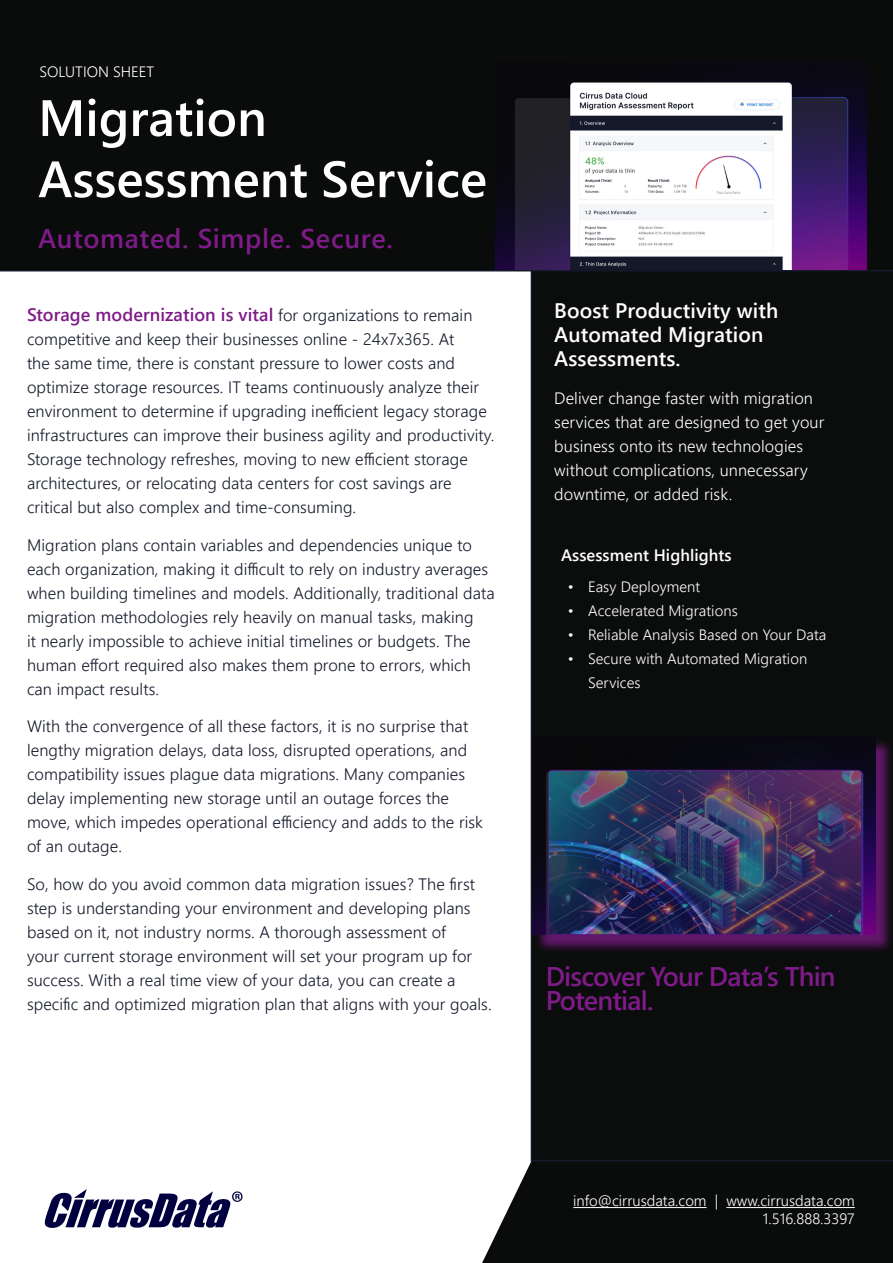
<style>
.page{position:relative;width:893px;height:1263px;background:#fff}
.page>*{position:absolute;margin:0;border:0;box-sizing:border-box;transform-origin:0 0}
.t1{font:600 51px/61.2px "Segoe UI";color:#fff}
.paragraph_light_text{font:600 27px/24px "Segoe UI";letter-spacing:-.03em;color:#7e1b89}
.paragraph_light_text-2{font:600 27px "Segoe UI";letter-spacing:.025em;color:#7e1b89}
.paragraph_light_text-3{font:600 21px/24px "Segoe UI";letter-spacing:.005em;color:#fff}
.paragraph_light_text-4{font:600 18px "Segoe UI";letter-spacing:.005em;color:#7e1b89}
.paragraph_light_text-5{font:300 16.5px/24px "Segoe UI";letter-spacing:.005em;color:#15192a}
.paragraph_light_text-6{font:300 16.5px/24px "Segoe UI";letter-spacing:.005em;color:#fff}
.paragraph_light_text-7{font:600 16.5px "Segoe UI";letter-spacing:.005em;color:#fff}
.t2{font:300 15px/24px "Segoe UI";letter-spacing:.005em;color:#fff}
.s1{font-weight:300;font-size:16.5px;color:#15192a}
</style>
<div class="page">
<div style="left:0;top:0;width:893px;height:271px;background:#0a0b0b"></div>
<img style="left:44px;top:1189px;width:199px;height:39px">
<svg style="left:482px;top:1160px;width:411px;height:103px;background:#191a1a"></svg>
<hr style="left:573px;top:1207px;width:133px;height:1px;background:#fff">
<hr style="left:726px;top:1207px;width:129px;height:1px;background:#fff">
<div style="left:531px;top:270px;width:362px;height:891px;background:#0b0c0c"></div>
<img style="left:495px;top:61px;width:371px;height:209px">
<div style="left:534px;top:738px;width:359px;height:215px;background:#7e1b89;opacity:.75"></div>
<img style="left:532px;top:736px;width:343px;height:199px">
<p class="t2" style="left:39px;top:59px;width:116px">SOLUTION SHEET</p>
<p class="t1" style="left:38px;top:83px;width:450px">Migration<br>Assessment Service</p>
<p class="paragraph_light_text-2" style="left:38px;top:213px;width:356px">Automated. Simple. Secure.</p>
<p class="paragraph_light_text-4" style="left:27px;top:298px;width:447px">Storage modernization is vital <span class="s1">for organizations to remain</span></p>
<p class="paragraph_light_text-5" style="left:27px;top:327px;width:469px">competitive and keep their businesses online - 24x7x365. At<br>the same time, there is constant pressure to lower costs and optimize storage resources. IT teams continuously analyze their environment to determine if upgrading inefficient legacy storage infrastructures can improve their business agility and productivity.<br>Storage technology refreshes, moving to new efficient storage architectures, or relocating data centers for cost savings are critical but also complex and time-consuming.</p>
<p class="paragraph_light_text-5" style="left:27px;top:532px;width:469px">Migration plans contain variables and dependencies unique to each organization, making it difficult to rely on industry averages when building timelines and models. Additionally, traditional data migration methodologies rely heavily on manual tasks, making<br>it nearly impossible to achieve initial timelines or budgets. The human effort required also makes them prone to errors, which can impact results.</p>
<p class="paragraph_light_text-5" style="left:27px;top:714px;width:458px">With the convergence of all these factors, it is no surprise that lengthy migration delays, data loss, disrupted operations, and compatibility issues plague data migrations. Many companies delay implementing new storage until an outage forces the move, which impedes operational efficiency and adds to the risk of an outage.</p>
<p class="paragraph_light_text-5" style="left:27px;top:871px;width:466px">So, how do you avoid common data migration issues? The first step is understanding your environment and developing plans based on it, not industry norms. A thorough assessment of<br>your current storage environment will set your program up for success. With a real time view of your data, you can create a specific and optimized migration plan that aligns with your goals.</p>
<p class="paragraph_light_text-3" style="left:554px;top:297px;width:226px">Boost Productivity with<br>Automated Migration<br>Assessments.</p>
<p class="paragraph_light_text-6" style="left:554px;top:385px;width:272px">Deliver change faster with migration services that are designed to get your business onto its new technologies without complications, unnecessary downtime, or added risk.</p>
<p class="paragraph_light_text-7" style="left:561px;top:540px;width:172px">Assessment Highlights</p>
<p class="t2" style="left:568px;top:574px;width:134px">• Easy Deployment</p>
<p class="t2" style="left:568px;top:598px;width:172px">• Accelerated Migrations</p>
<p class="t2" style="left:568px;top:622px;width:260px">• Reliable Analysis Based on Your Data</p>
<p class="t2" style="left:588px;top:646px;width:221px;text-indent:-20px">• Secure with Automated Migration<br>Services</p>
<p class="paragraph_light_text" style="left:546px;top:962px;width:291px">Discover Your Data’s Thin<br>Potential.</p>
<p class="t2" style="left:573px;top:1188px;width:283px">info@cirrusdata.com | www.cirrusdata.com</p>
<p class="t2" style="left:763px;top:1206px;width:93px">1.516.888.3397</p>
</div>
